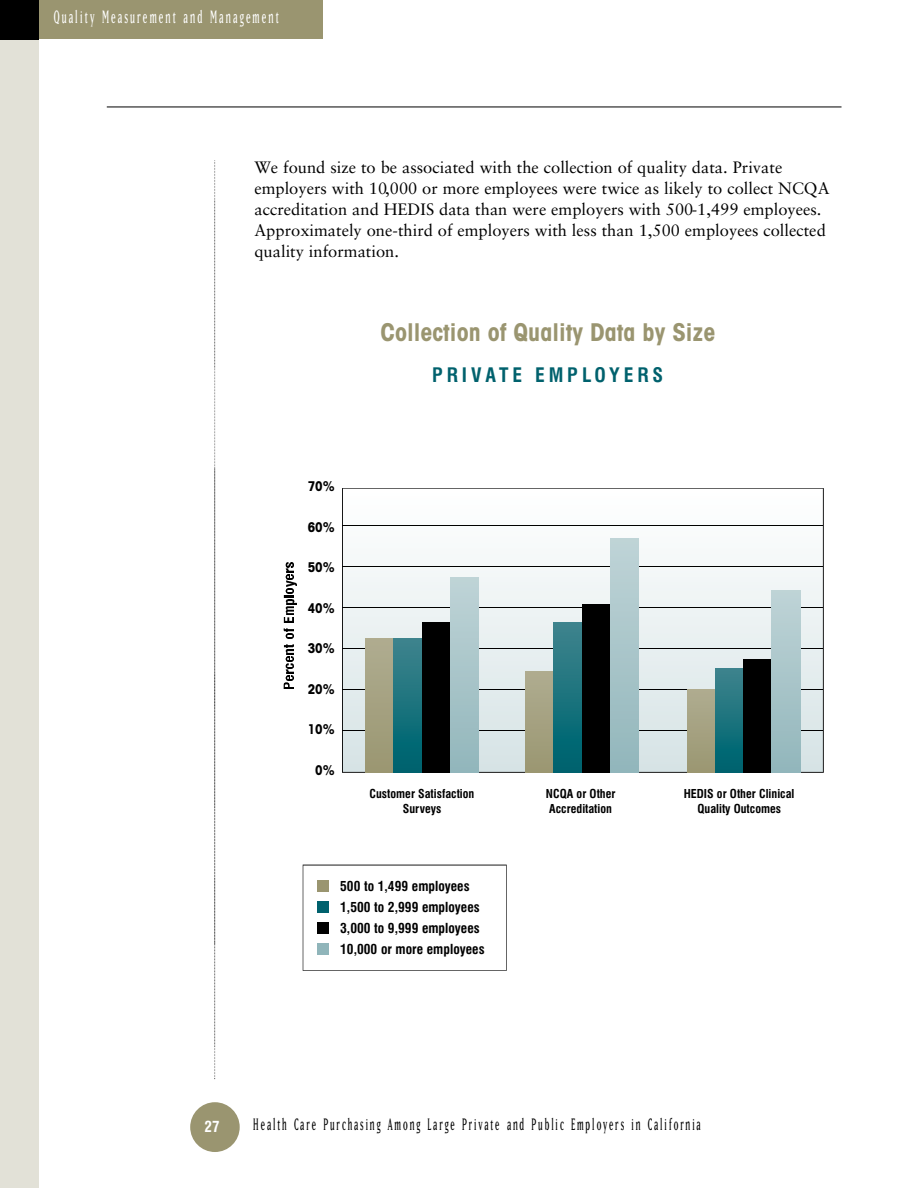
<style>
.page{position:relative;width:918px;height:1188px;background:#fff}
.page>*{position:absolute;margin:0;border:0;box-sizing:border-box;transform-origin:0 0}
.t1{font:24px "ITC Avant Garde MM";color:#9a9570}
.t2{font:21px "Matrix Narrow";letter-spacing:.095em;color:#fff}
.t3{font:19.5px "Matrix Narrow";letter-spacing:.1em;color:#000}
.t4{font:700 condensed 19.5px "Swiss 721 BT";letter-spacing:.195em;color:#00616d}
.t5{font:16.5px/21px "Sabon";color:#000}
.t6{font:700 condensed 15px "Swiss 721 BT";color:#fff}
.t7{font:700 condensed 13.5px/21px "Swiss 721 BT";color:#000}
.t8{font:700 condensed 13.5px "Avant Garde";color:#000}
.t9{font:700 condensed 12px/15px "Swiss 721 BT";color:#000;text-align:center}
</style>
<div class="page">
<div style="left:0;top:0;width:323px;height:39px;background:#9a9570"></div>
<div style="left:0;top:0;width:38px;height:1188px;background:#e2e1d7"></div>
<div style="left:0;top:0;width:38px;height:39px;background:#000"></div>
<svg style="left:190px;top:1102px;width:50px;height:50px"></svg>
<hr style="left:107px;top:107px;width:735px;height:1px;background:#000">
<svg style="left:215px;top:162px;width:1px;height:917px"></svg>
<svg style="left:342px;top:488px;width:482px;height:285px;fill:#f1f6f6"></svg>
<hr style="left:342px;top:730px;width:481px;height:1px;background:#000">
<hr style="left:342px;top:689px;width:481px;height:1px;background:#000">
<hr style="left:342px;top:648px;width:481px;height:1px;background:#000">
<hr style="left:342px;top:607px;width:481px;height:1px;background:#000">
<hr style="left:342px;top:566px;width:481px;height:1px;background:#000">
<hr style="left:342px;top:525px;width:481px;height:1px;background:#000">
<img style="left:365px;top:638px;width:57px;height:135px">
<div style="left:422px;top:622px;width:29px;height:151px;background:#000"></div>
<img style="left:450px;top:578px;width:29px;height:195px">
<img style="left:526px;top:671px;width:28px;height:102px">
<img style="left:554px;top:622px;width:28px;height:151px">
<div style="left:582px;top:604px;width:29px;height:169px;background:#000"></div>
<img style="left:610px;top:539px;width:29px;height:234px">
<img style="left:688px;top:690px;width:28px;height:83px">
<img style="left:716px;top:668px;width:28px;height:105px">
<div style="left:744px;top:659px;width:28px;height:114px;background:#000"></div>
<img style="left:772px;top:590px;width:28px;height:183px">
<svg style="left:284px;top:628px;width:10px;height:60px"></svg>
<svg style="left:284px;top:562px;width:12px;height:60px"></svg>
<svg style="left:303px;top:865px;width:204px;height:106px"></svg>
<p class="t2" style="left:54px;top:9px;width:227px">Quality Measurement and Management</p>
<p class="t5" style="left:254px;top:158px;width:577px">We found size to be associated with the collection of quality data. Private employers with 10,000 or more employees were twice as likely to collect NCQA accreditation and HEDIS data than were employers with 500-1,499 employees.<br>Approximately one-third of employers with less than 1,500 employees collected quality information.</p>
<h1 class="t1" style="left:380px;top:323px;width:336px">Collection of Quality Data by Size</h1>
<p class="t4" style="left:432px;top:367px;width:233px">P R I V ATE EMPLOY E R S</p>
<p class="t8" style="left:308px;top:482px;width:29px">70%</p>
<p class="t8" style="left:308px;top:522px;width:29px">60%</p>
<p class="t8" style="left:308px;top:563px;width:29px">50%</p>
<p class="t8" style="left:308px;top:603px;width:29px">40%</p>
<p class="t8" style="left:308px;top:644px;width:29px">30%</p>
<p class="t8" style="left:308px;top:684px;width:29px">20%</p>
<p class="t8" style="left:308px;top:725px;width:29px">10%</p>
<p class="t8" style="left:315px;top:765px;width:21px">0%</p>
<p class="t9" style="left:370px;top:787px;width:106px">Customer Satisfaction<br>Surveys</p>
<p class="t9" style="left:546px;top:787px;width:71px;text-align:left">NCQA or Other<br>Accreditation</p>
<p class="t9" style="left:684px;top:787px;width:112px">HEDIS or Other Clinical<br>Quality Outcomes</p>
<p class="t7" style="left:340px;top:877px;width:146px">500 to 1,499 employees<br>1,500 to 2,999 employees<br>3,000 to 9,999 employees<br>10,000 or more employees</p>
<p class="t6" style="left:205px;top:1121px;width:16px">27</p>
<p class="t3" style="left:253px;top:1117px;width:449px">Health Care Purchasing Among Large Private and Public Employers in California</p>
</div>
